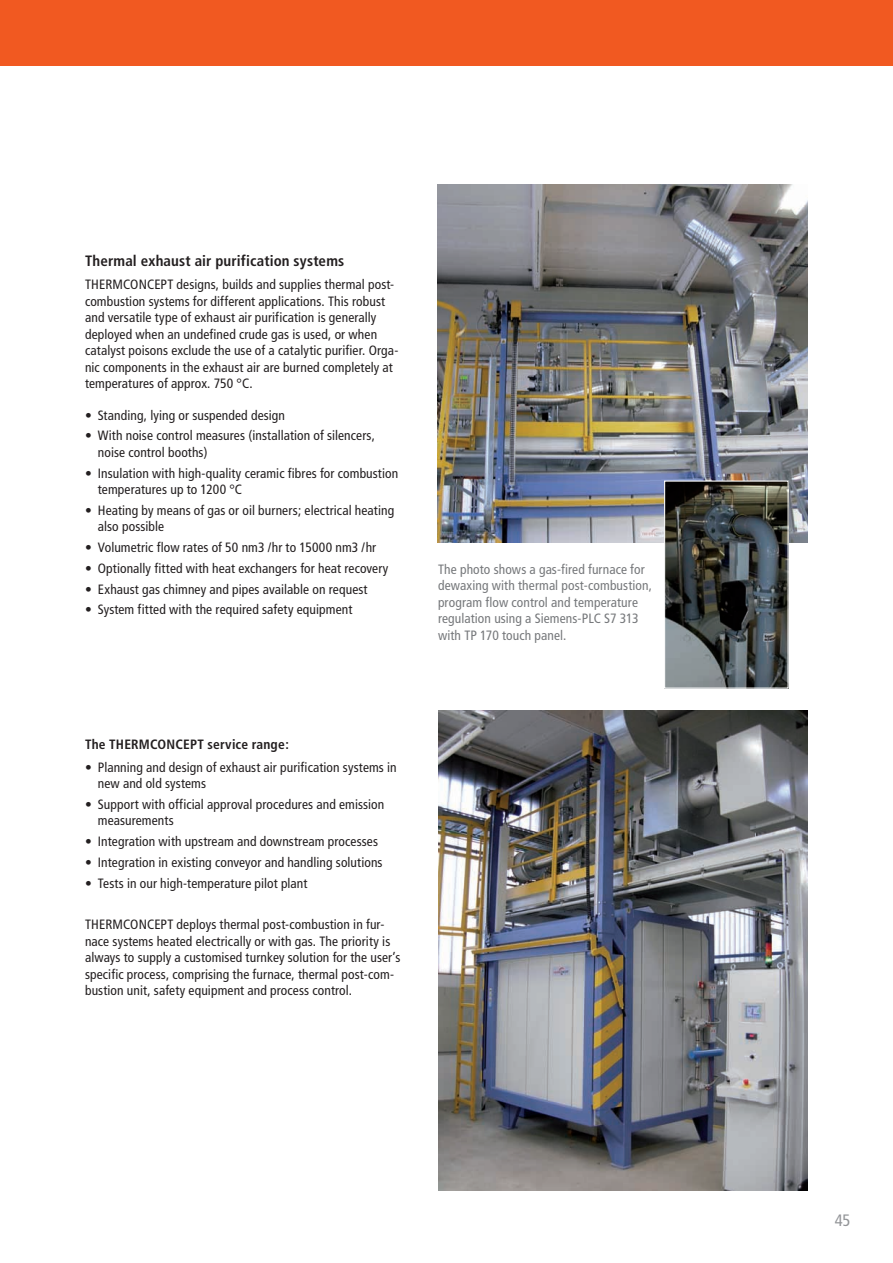
<style>
.page{position:relative;width:893px;height:1263px;background:#fff}
.page>*{position:absolute;margin:0;border:0;box-sizing:border-box;transform-origin:0 0}
.t1{font:condensed 16.5px "Frutiger";color:#939598}
.t2{font:700 condensed 15px "Frutiger";letter-spacing:.01em;color:#231f20}
.t3{font:condensed 13.5px/16.5px "Frutiger";letter-spacing:.01em;color:#231f20}
.t4{font:condensed 13.5px/16.5px "Frutiger";letter-spacing:.01em;color:#76787b}
.t5{font:700 condensed 13.5px "Frutiger";letter-spacing:.015em;color:#231f20}
</style>
<div class="page">
<div style="left:0;top:0;width:893px;height:66px;background:#f15921"></div>
<img style="left:438px;top:185px;width:370px;height:358px">
<img style="left:439px;top:710px;width:368px;height:481px">
<img style="left:666px;top:482px;width:121px;height:205px">
<div style="left:664px;top:480px;width:125px;height:209px;border:1px solid #fff"></div>
<p class="t2" style="left:85px;top:252px;width:261px">Thermal exhaust air purification systems</p>
<p class="t3" style="left:85px;top:276px;width:315px">THERMCONCEPT designs, builds and supplies thermal post&shy;combustion systems for different applications. This robust and versatile type of exhaust air purification is generally deployed when an undefined crude gas is used, or when catalyst poisons exclude the use of a catalytic purifier. Orga&shy;nic components in the exhaust air are burned completely at temperatures of approx. 750 °C.</p>
<p class="t3" style="left:85px;top:407px;width:202px">• Standing, lying or suspended design</p>
<p class="t3" style="left:98px;top:427px;width:279px;text-indent:-13px">• With noise control measures (installation of silencers, noise control booths)</p>
<p class="t3" style="left:98px;top:465px;width:302px;text-indent:-13px">• Insulation with high-quality ceramic fibres for combustion temperatures up to 1200 °C</p>
<p class="t3" style="left:98px;top:502px;width:298px;text-indent:-13px">• Heating by means of gas or oil burners; electrical heating also possible</p>
<p class="t3" style="left:85px;top:539px;width:293px">• Volumetric flow rates of 50 nm3 /hr to 15000 nm3 /hr</p>
<p class="t3" style="left:85px;top:560px;width:305px">• Optionally fitted with heat exchangers for heat recovery</p>
<p class="t3" style="left:85px;top:581px;width:284px">• Exhaust gas chimney and pipes available on request</p>
<p class="t3" style="left:85px;top:601px;width:269px">• System fitted with the required safety equipment</p>
<p class="t4" style="left:438px;top:561px;width:216px">The photo shows a gas-fired furnace for dewaxing with thermal post-combustion, program flow control and temperature regulation using a Siemens-PLC S7 313 with TP 170 touch panel.</p>
<p class="t5" style="left:85px;top:736px;width:205px">The THERMCONCEPT service range:</p>
<p class="t3" style="left:98px;top:759px;width:300px;text-indent:-13px">• Planning and design of exhaust air purification systems in new and old systems</p>
<p class="t3" style="left:98px;top:796px;width:288px;text-indent:-13px">• Support with official approval procedures and emission measurements</p>
<p class="t3" style="left:85px;top:833px;width:295px">• Integration with upstream and downstream processes</p>
<p class="t3" style="left:85px;top:854px;width:299px">• Integration in existing conveyor and handling solutions</p>
<p class="t3" style="left:85px;top:875px;width:224px">• Tests in our high-temperature pilot plant</p>
<p class="t3" style="left:85px;top:916px;width:317px">THERMCONCEPT deploys thermal post-combustion in fur&shy;nace systems heated electrically or with gas. The priority is always to supply a customised turnkey solution for the user’s specific process, comprising the furnace, thermal post-com&shy;bustion unit, safety equipment and process control.</p>
<p class="t1" style="left:835px;top:1210px;width:17px">45</p>
</div>
